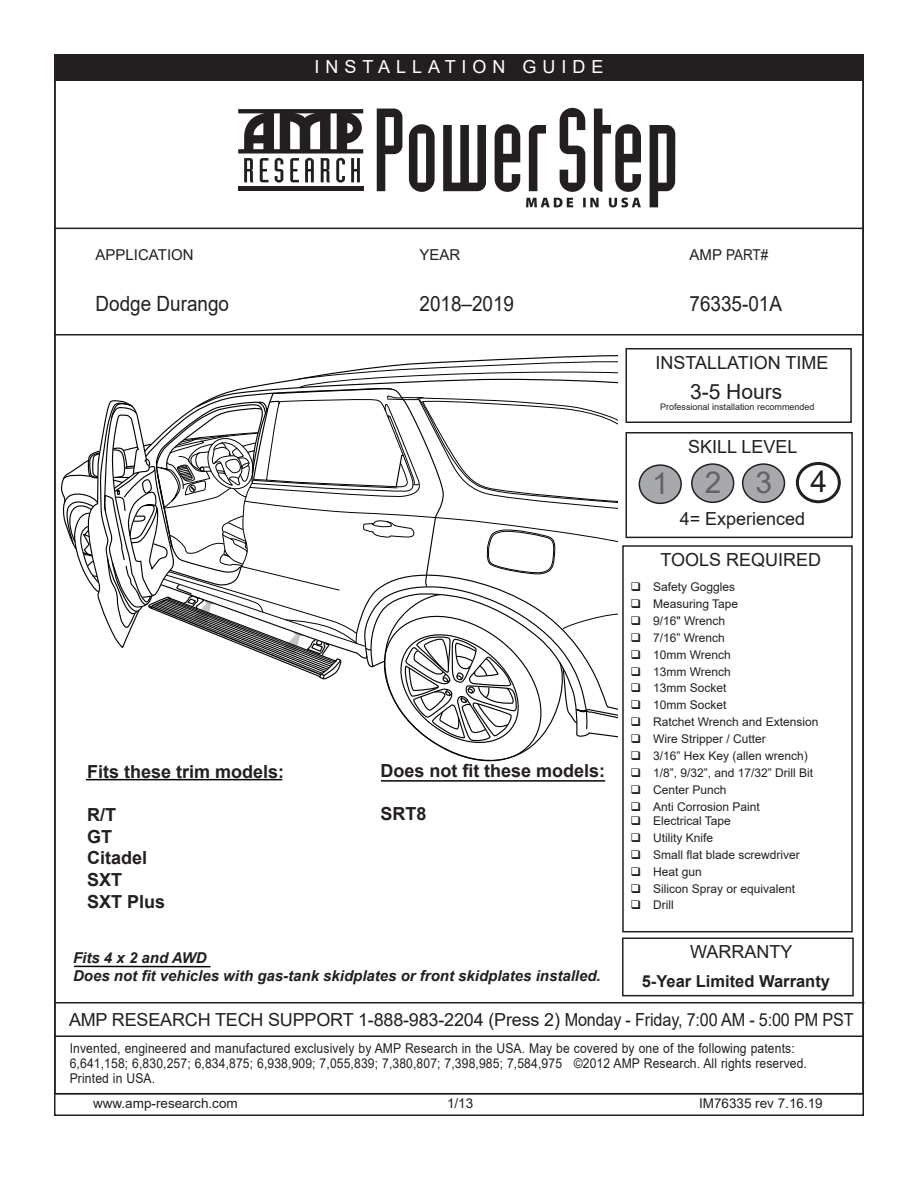
<style>
.page{position:relative;width:918px;height:1188px;background:#fff}
.page>*{position:absolute;margin:0;border:0;box-sizing:border-box;transform-origin:0 0}
.t1{font:30px "Arial";color:#636366}
.t2{font:30px "Arial";color:#231f20}
.t3{font:21px "Arial";color:#231f20;scale:.9 1}
.t4{font:21px "Arial";color:#231f20}
.t5{font:18px "Arial";letter-spacing:-.01em;color:#231f20}
.t6{font:700 18px/21.6px "Arial";color:#231f20}
.t7{font:18px "Arial";letter-spacing:.33em;color:#fff}
.t8{font:700 16.5px "Arial";color:#231f20}
.t9{font:italic 700 15px/18px "Arial";color:#231f20}
.t10{font:15px "Arial";color:#231f20}
.t11{font:13.5px/15px "Arial";letter-spacing:.01em;color:#231f20;scale:.9 1}
.t12{font:13.5px "Arial";letter-spacing:.01em;color:#231f20}
.t13{font:12px "Arial";color:#231f20}
.t14{font:9px "Arial";color:#231f20}
</style>
<div class="page">
<div style="left:54px;top:55px;width:809px;height:26px;background:#231f20"></div>
<div style="left:54px;top:54px;width:810px;height:27px;border:2px solid #231f20"></div>
<hr style="left:54px;top:228px;width:810px;height:1px;background:#231f20">
<hr style="left:54px;top:1002px;width:810px;height:2px;background:#231f20">
<hr style="left:54px;top:1036px;width:810px;height:1px;background:#231f20">
<hr style="left:54px;top:334px;width:810px;height:2px;background:#231f20">
<svg style="left:238px;top:109px;width:125px;height:74px"></svg>
<hr style="left:238px;top:187px;width:125px;height:4px;background:#231f20">
<svg style="left:377px;top:108px;width:298px;height:99px"></svg>
<hr style="left:86px;top:779px;width:196px;height:1px;background:#040503">
<hr style="left:381px;top:780px;width:224px;height:2px;background:#040503">
<div style="left:622px;top:938px;width:232px;height:58px;border:2px solid #231f20"></div>
<svg style="left:479px;top:355px;width:139px;height:5px"></svg>
<svg style="left:61px;top:360px;width:557px;height:402px"></svg>
<hr style="left:74px;top:966px;width:136px;height:1px;background:#040503">
<div style="left:626px;top:348px;width:226px;height:75px;border:2px solid #231f20"></div>
<div style="left:639px;top:465px;width:42px;height:38px;background:#a8a9ad;border-radius:50%"></div>
<div style="left:639px;top:464px;width:43px;height:40px;border:2px solid #231f20;border-radius:50%"></div>
<div style="left:692px;top:464px;width:42px;height:38px;background:#a8a9ad;border-radius:50%"></div>
<div style="left:691px;top:463px;width:43px;height:40px;border:2px solid #231f20;border-radius:50%"></div>
<div style="left:743px;top:464px;width:41px;height:38px;background:#a8a9ad;border-radius:50%"></div>
<div style="left:742px;top:463px;width:43px;height:40px;border:2px solid #231f20;border-radius:50%"></div>
<div style="left:796px;top:462px;width:45px;height:41px;border:3px solid #231f20;border-radius:50%"></div>
<div style="left:626px;top:432px;width:227px;height:106px;border:2px solid #231f20"></div>
<div style="left:622px;top:545px;width:231px;height:387px;border:2px solid #231f20"></div>
<h3 class="t7" style="left:315px;top:54px;width:290px">INSTALLATION GUIDE</h3>
<p class="t10" style="left:96px;top:245px;width:100px">APPLICATION</p>
<p class="t10" style="left:420px;top:245px;width:42px">YEAR</p>
<p class="t10" style="left:690px;top:245px;width:80px">AMP PART#</p>
<h2 class="t3" style="left:96px;top:289px;width:150px">Dodge Durango</h2>
<h2 class="t3" style="left:420px;top:289px;width:107px">2018–2019</h2>
<h2 class="t3" style="left:690px;top:289px;width:104px">76335-01A</h2>
<h3 class="t5" style="left:656px;top:350px;width:175px">INSTALLATION TIME</h3>
<h2 class="t4" style="left:690px;top:377px;width:94px">3-5 Hours</h2>
<p class="t14" style="left:660px;top:401px;width:156px">Professional installation recommended</p>
<h3 class="t5" style="left:688px;top:434px;width:111px">SKILL LEVEL</h3>
<h1 class="t1" style="left:652px;top:462px;width:121px">123</h1>
<h1 class="t2" style="left:810px;top:461px;width:18px">4</h1>
<h3 class="t6" style="left:87px;top:761px;width:199px">Fits these trim models:</h3>
<h3 class="t6" style="left:87px;top:804px;width:80px">R/T<br>GT<br>Citadel<br>SXT<br>SXT Plus</h3>
<h3 class="t6" style="left:381px;top:760px;width:226px">Does not fit these models:</h3>
<h3 class="t6" style="left:381px;top:803px;width:48px">SRT8</h3>
<p class="t9" style="left:73px;top:949px;width:529px">Fits 4 x 2 and AWD<br>Does not fit vehicles with gas-tank skidplates or front skidplates installed.</p>
<h3 class="t5" style="left:680px;top:506px;width:127px">4= Experienced</h3>
<h3 class="t5" style="left:661px;top:547px;width:162px">TOOLS REQUIRED</h3>
<p class="t13" style="left:630px;top:579px;width:106px">❑ Safety Goggles</p>
<p class="t13" style="left:630px;top:596px;width:109px">❑ Measuring Tape</p>
<p class="t13" style="left:630px;top:612px;width:96px">❑ 9/16" Wrench</p>
<p class="t13" style="left:630px;top:629px;width:96px">❑ 7/16” Wrench</p>
<p class="t13" style="left:630px;top:646px;width:102px">❑ 10mm Wrench</p>
<p class="t13" style="left:630px;top:663px;width:102px">❑ 13mm Wrench</p>
<p class="t13" style="left:630px;top:680px;width:98px">❑ 13mm Socket</p>
<p class="t13" style="left:630px;top:697px;width:98px">❑ 10mm Socket</p>
<p class="t13" style="left:630px;top:714px;width:189px">❑ Ratchet Wrench and Extension</p>
<p class="t13" style="left:630px;top:731px;width:137px">❑ Wire Stripper / Cutter</p>
<p class="t13" style="left:630px;top:747px;width:179px">❑ 3/16” Hex Key (allen wrench)</p>
<p class="t13" style="left:630px;top:764px;width:184px">❑ 1/8”, 9/32”, and 17/32” Drill Bit</p>
<p class="t13" style="left:630px;top:781px;width:98px">❑ Center Punch</p>
<p class="t13" style="left:630px;top:798px;width:131px">❑ Anti Corrosion Paint</p>
<p class="t13" style="left:630px;top:813px;width:102px">❑ Electrical Tape</p>
<p class="t13" style="left:630px;top:829px;width:84px">❑ Utility Knife</p>
<p class="t13" style="left:630px;top:846px;width:171px">❑ Small flat blade screwdriver</p>
<p class="t13" style="left:630px;top:863px;width:73px">❑ Heat gun</p>
<p class="t13" style="left:630px;top:880px;width:166px">❑ Silicon Spray or equivalent</p>
<p class="t13" style="left:630px;top:897px;width:45px">❑ Drill</p>
<h3 class="t5" style="left:690px;top:939px;width:104px">WARRANTY</h3>
<h3 class="t8" style="left:642px;top:969px;width:190px">5-Year Limited Warranty</h3>
<h3 class="t5" style="left:69px;top:1007px;width:786px">AMP RESEARCH TECH SUPPORT 1-888-983-2204 (Press 2) Monday - Friday, 7:00 AM - 5:00 PM PST</h3>
<p class="t11" style="left:70px;top:1040px;width:821px">Invented, engineered and manufactured exclusively by AMP Research in the USA. May be covered by one of the following patents:<br>6,641,158; 6,830,257; 6,834,875; 6,938,909; 7,055,839; 7,380,807; 7,398,985; 7,584,975 ©2012 AMP Research. All rights reserved.<br>Printed in USA.</p>
<p class="t12" style="left:93px;top:1094px;width:146px">www.amp-research.com</p>
<p class="t12" style="left:447px;top:1094px;width:28px">1/13</p>
<p class="t12" style="left:699px;top:1094px;width:125px">IM76335 rev 7.16.19</p>
</div>
